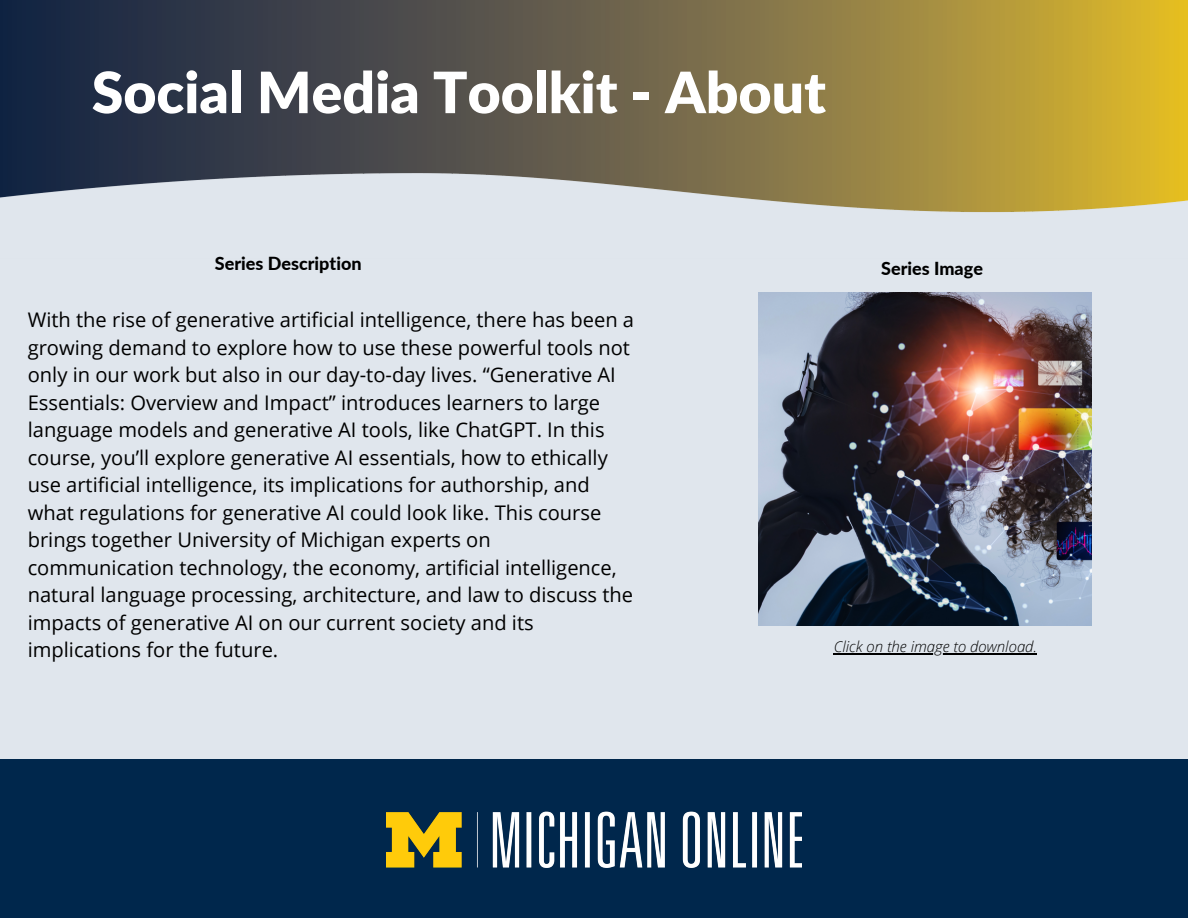
<style>
.page{position:relative;width:1188px;height:918px;background:#e0e6ed}
.page>*{position:absolute;margin:0;border:0;box-sizing:border-box;transform-origin:0 0}
.t1{font:900 57px "Lato";color:#fff}
.t2{font:20.1px/27.5px "Open Sans";color:#000}
.t3{font:800 18px "Lato";color:#000}
.t4{font:italic 300 15px "Open Sans";color:#000}
</style>
<div class="page">
<img style="left:0;top:0;width:1188px;height:159px">
<img style="left:0;top:159px;width:1188px;height:54px">
<div style="left:0;top:760px;width:1188px;height:158px;background:#00274c"></div>
<img style="left:387px;top:811px;width:415px;height:56px">
<img style="left:759px;top:292px;width:333px;height:334px">
<hr style="left:834px;top:653px;width:203px;height:2px;background:#000">
<h3 class="t1" style="left:92px;top:57px;width:736px">Social Media Toolkit - About</h3>
<h3 class="t3" style="left:215px;top:252px;width:148px">Series Description</h3>
<h2 class="t3" style="left:881px;top:257px;width:103px">Series Image</h2>
<p class="t2" style="left:28px;top:306px;width:608px">With the rise of generative artificial intelligence, there has been a growing demand to explore how to use these powerful tools not only in our work but also in our day-to-day lives. “Generative AI Essentials: Overview and Impact” introduces learners to large language models and generative AI tools, like ChatGPT. In this course, you’ll explore generative AI essentials, how to ethically use artificial intelligence, its implications for authorship, and what regulations for generative AI could look like. This course brings together University of Michigan experts on communication technology, the economy, artificial intelligence, natural language processing, architecture, and law to discuss the impacts of generative AI on our current society and its implications for the future.</p>
<p class="t4" style="left:834px;top:636px;width:205px">Click on the image to download.</p>
</div>
